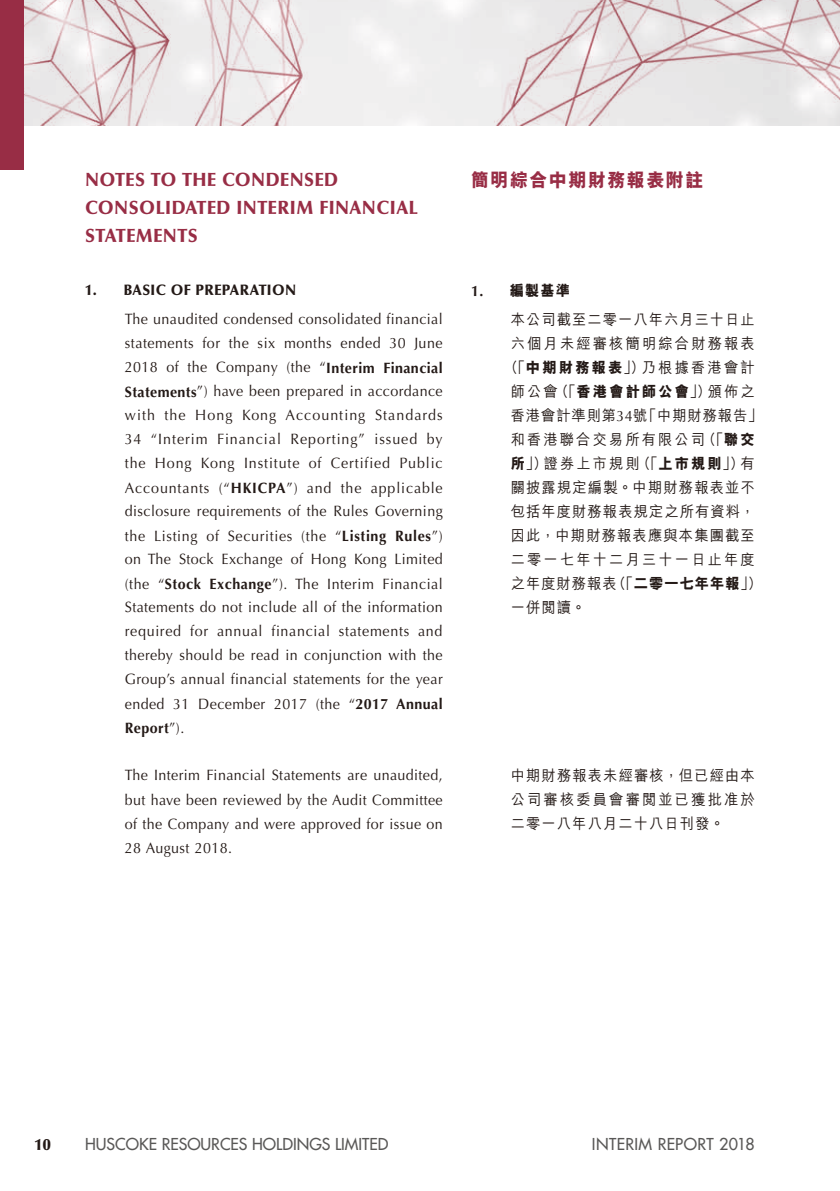
<style>
.page{position:relative;width:840px;height:1191px;background:#fff}
.page>*{position:absolute;margin:0;border:0;box-sizing:border-box;transform-origin:0 0}
.t1{font:900 19px/28px "Optima LT Std";letter-spacing:.025em;color:#982d45;scale:.95 1}
.t2{font:800 19px "M Hei HK";letter-spacing:.08em;color:#982d45;scale:.95 1}
.t3{font:500 16px "Futura Std";color:#595857}
.t4{font:500 16px "Futura Std";letter-spacing:.02em;color:#595857}
.t5{font:900 16px "Optima LT Std";color:#231916}
.t6{font:15px/24px "Optima LT Std";letter-spacing:.03em;color:#231916;text-align:justify;scale:.95 1}
.t7{font:500 15px/24px "M Hei HK";letter-spacing:.08em;color:#231916;scale:.95 1}
.t8{font:500 15px "M Hei HK";letter-spacing:.15em;color:#231916;scale:.95 1}
.t9{font:900 15px "Optima LT Std";letter-spacing:.025em;color:#231916;scale:.95 1}
.t10{font:500 15px "M Hei HK";letter-spacing:.155em;color:#231916;scale:.95 1}
.s1{font-weight:700}
.s2{font-family:"Optima LT Std";font-weight:700}
.s3{font-weight:800}
.s4{font-family:"Optima LT Std";font-weight:400}
</style>
<div class="page">
<img style="left:24px;top:0;width:815px;height:125px">
<div style="left:0;top:0;width:24px;height:170px;background:#982d45"></div>
<p class="t1" style="left:85px;top:166px;width:351px">NOTES TO THE CONDENSED<br>CONSOLIDATED INTERIM FINANCIAL<br>STATEMENTS</p>
<p class="t9" style="left:85px;top:281px;width:223px">1. BASIC OF PREPARATION</p>
<p class="t6" style="left:125px;top:307px;width:336px">The unaudited condensed consolidated financial statements for the six months ended 30 June 2018 of the Company (the “<span class="s1">Interim Financial Statements</span>”) have been prepared in accordance with the Hong Kong Accounting Standards 34 “Interim Financial Reporting” issued by the Hong Kong Institute of Certified Public Accountants (“<span class="s1">HKICPA</span>”) and the applicable disclosure requirements of the Rules Governing the Listing of Securities (the “<span class="s1">Listing Rules</span>”) on The Stock Exchange of Hong Kong Limited (the “<span class="s1">Stock Exchange</span>”). The Interim Financial Statements do not include all of the information required for annual financial statements and thereby should be read in conjunction with the Group’s annual financial statements for the year ended 31 December 2017 (the “<span class="s1">2017 Annual Report</span>”).</p>
<p class="t6" style="left:125px;top:763px;width:336px">The Interim Financial Statements are unaudited, but have been reviewed by the Audit Committee of the Company and were approved for issue on 28 August 2018.</p>
<p class="t2" style="left:471px;top:167px;width:246px">簡明綜合中期財務報表附註</p>
<p class="t7" style="left:510px;top:274px;width:258px;line-height:29.6px;text-indent:-40px"><span class="s2">1.</span> <span class="s3">編製基準<br></span>本公司截至二零一八年六月三十日止</p>
<p class="t8" style="left:510px;top:333px;width:258px">六個月未經審核簡明綜合財務報表</p>
<p class="t10" style="left:503px;top:357px;width:266px">（「<span class="s3">中期財務報表</span>」）乃根據香港會計</p>
<p class="t7" style="left:510px;top:379px;width:258px">師公會（「<span class="s3">香港會計師公會</span>」）頒佈之</p>
<p class="t7" style="left:510px;top:403px;width:266px">香港會計準則第<span class="s4">34</span>號「中期財務報告」</p>
<p class="t8" style="left:510px;top:429px;width:258px">和香港聯合交易所有限公司（「<span class="s3">聯交</span></p>
<p class="t7" style="left:510px;top:451px;width:258px"><span class="s3">所</span>」）證券上市規則（「<span class="s3">上市規則</span>」）有</p>
<p class="t7" style="left:510px;top:475px;width:258px">關披露規定編製。中期財務報表並不</p>
<p class="t7" style="left:510px;top:499px;width:258px">包括年度財務報表規定之所有資料，</p>
<p class="t7" style="left:510px;top:523px;width:258px">因此，中期財務報表應與本集團截至</p>
<p class="t8" style="left:510px;top:549px;width:258px">二零一七年十二月三十一日止年度</p>
<p class="t7" style="left:510px;top:571px;width:266px">之年度財務報表（「<span class="s3">二零一七年年報</span>」）</p>
<p class="t7" style="left:510px;top:595px;width:80px">一併閱讀。</p>
<p class="t7" style="left:510px;top:763px;width:258px;text-align:justify">中期財務報表未經審核，但已經由本公司審核委員會審閱並已獲批准於二零一八年八月二十八日刊發。</p>
<p class="t5" style="left:34px;top:1135px;width:18px">10</p>
<p class="t3" style="left:85px;top:1134px;width:305px">HUSCOKE RESOURCES HOLDINGS LIMITED</p>
<p class="t4" style="left:591px;top:1134px;width:164px">INTERIM REPORT 2018</p>
</div>
